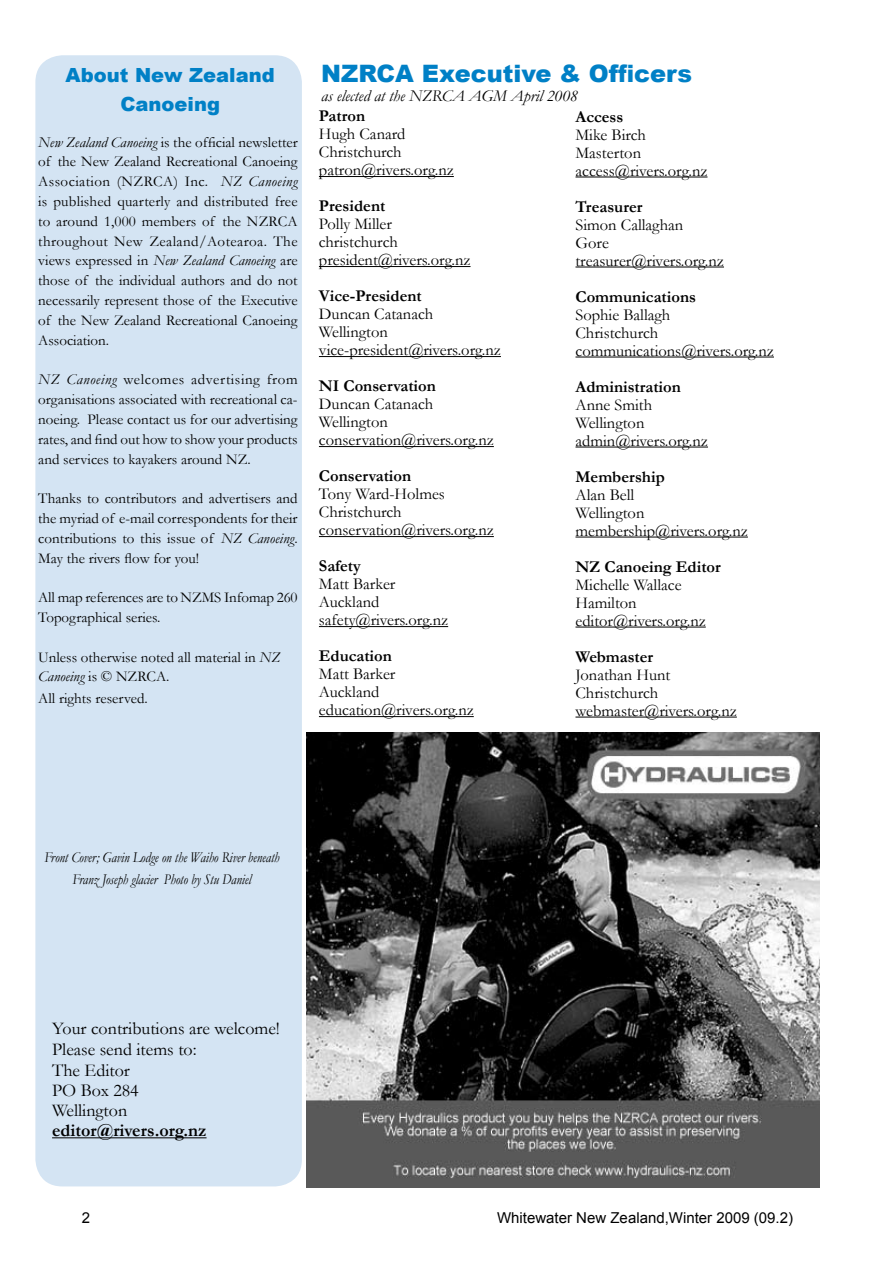
<style>
.page{position:relative;width:893px;height:1263px;background:#fff}
.page>*{position:absolute;margin:0;border:0;box-sizing:border-box;transform-origin:0 0}
.t1{font:900 24px "Arial";color:#0080c6}
.t2{font:900 19.5px/28.5px "Arial";color:#0080c6;text-align:center}
.t3{font:18px/20.5px "Garamond";color:#000}
.t4{font:700 18px "Garamond";color:#000}
.t5{font:16.5px/18px "Garamond";color:#000}
.t6{font:700 16.5px "Garamond";color:#000}
.t7{font:italic 16.5px "Garamond";color:#000}
.t8{font:15px/19.8px "Garamond";color:#000;text-align:justify}
.t9{font:italic 15px/21.6px "Garamond";color:#000;text-align:center;scale:.85 1}
.t10{font:15px "Arial";color:#000}
.s1{font-style:italic}
</style>
<div class="page">
<hr style="left:319px;top:176px;width:135px;height:1px;background:#000">
<hr style="left:319px;top:266px;width:151px;height:1px;background:#000">
<hr style="left:319px;top:356px;width:182px;height:1px;background:#000">
<hr style="left:319px;top:446px;width:175px;height:1px;background:#000">
<hr style="left:319px;top:536px;width:175px;height:1px;background:#000">
<hr style="left:319px;top:626px;width:129px;height:1px;background:#000">
<hr style="left:319px;top:716px;width:155px;height:1px;background:#000">
<div style="left:35px;top:55px;width:267px;height:1131px;background:#d4e4f3;border-radius:27px"></div>
<hr style="left:575px;top:177px;width:132px;height:1px;background:#000">
<hr style="left:575px;top:267px;width:149px;height:1px;background:#000">
<hr style="left:575px;top:357px;width:199px;height:1px;background:#000">
<hr style="left:575px;top:447px;width:133px;height:1px;background:#000">
<hr style="left:575px;top:537px;width:173px;height:1px;background:#000">
<hr style="left:575px;top:627px;width:131px;height:1px;background:#000">
<hr style="left:575px;top:717px;width:162px;height:1px;background:#000">
<hr style="left:52px;top:1137px;width:155px;height:1px;background:#000">
<img style="left:306px;top:732px;width:514px;height:455px">
<h2 class="t2" style="left:66px;top:60px;width:211px">About New Zealand<br>Canoeing</h2>
<p class="t8" style="left:38px;top:132px;width:261px"><span class="s1">New Zealand Canoeing</span> is the official newsletter of the New Zealand Recreational Canoeing Association (NZRCA) Inc. <span class="s1">NZ Canoeing </span>is published quarterly and distributed free to around 1,000 members of the NZRCA throughout New Zealand/Aotearoa. The views expressed in <span class="s1">New Zealand Canoeing</span> are those of the individual authors and do not necessarily represent those of the Executive of the New Zealand Recreational Canoeing Association.</p>
<p class="t8" style="left:38px;top:369px;width:261px"><span class="s1">NZ Canoeing</span> welcomes advertising from organisations associated with recreational ca&shy;noeing. Please contact us for our advertising rates, and find out how to show your products and services to kayakers around NZ.</p>
<p class="t8" style="left:38px;top:488px;width:261px">Thanks to contributors and advertisers and the myriad of e-mail correspondents for their contributions to this issue of <span class="s1">NZ Canoeing</span>.<br>May the rivers flow for you!</p>
<p class="t8" style="left:38px;top:587px;width:261px">All map references are to NZMS Infomap 260<br>Topographical series.</p>
<p class="t8" style="left:38px;top:646px;width:243px">Unless otherwise noted all material in <span class="s1">NZ<br>Canoeing</span> is © NZRCA.</p>
<p class="t8" style="left:38px;top:688px;width:111px">All rights reserved.</p>
<h1 class="t1" style="left:321px;top:56px;width:373px">NZRCA Executive &amp; Officers</h1>
<p class="t7" style="left:321px;top:84px;width:258px">as elected at the NZRCA AGM April 2008</p>
<p class="t6" style="left:575px;top:105px;width:49px">Access</p>
<p class="t5" style="left:575px;top:125px;width:133px">Mike Birch<br>Masterton access@rivers.org.nz</p>
<p class="t6" style="left:575px;top:195px;width:69px">Treasurer</p>
<p class="t5" style="left:575px;top:215px;width:150px">Simon Callaghan<br>Gore treasurer@rivers.org.nz</p>
<p class="t6" style="left:575px;top:285px;width:122px">Communications</p>
<p class="t5" style="left:575px;top:305px;width:200px">Sophie Ballagh<br>Christchurch communications@rivers.org.nz</p>
<p class="t6" style="left:575px;top:375px;width:107px">Administration</p>
<p class="t5" style="left:575px;top:395px;width:134px">Anne Smith<br>Wellington admin@rivers.org.nz</p>
<p class="t6" style="left:575px;top:465px;width:91px">Membership</p>
<p class="t5" style="left:575px;top:485px;width:174px">Alan Bell<br>Wellington membership@rivers.org.nz</p>
<p class="t6" style="left:575px;top:555px;width:147px">NZ Canoeing Editor</p>
<p class="t5" style="left:575px;top:575px;width:132px">Michelle Wallace<br>Hamilton editor@rivers.org.nz</p>
<p class="t6" style="left:575px;top:645px;width:79px">Webmaster</p>
<p class="t5" style="left:575px;top:665px;width:163px">Jonathan Hunt<br>Christchurch webmaster@rivers.org.nz</p>
<p class="t6" style="left:319px;top:105px;width:48px">Patron</p>
<p class="t5" style="left:319px;top:125px;width:136px">Hugh Canard<br>Christchurch patron@rivers.org.nz</p>
<p class="t6" style="left:319px;top:195px;width:68px">President</p>
<p class="t5" style="left:319px;top:215px;width:153px">Polly Miller christchurch president@rivers.org.nz</p>
<p class="t6" style="left:319px;top:285px;width:104px">Vice-President</p>
<p class="t5" style="left:319px;top:305px;width:183px">Duncan Catanach<br>Wellington vice-president@rivers.org.nz</p>
<p class="t6" style="left:319px;top:375px;width:118px">NI Conservation</p>
<p class="t5" style="left:319px;top:395px;width:176px">Duncan Catanach<br>Wellington conservation@rivers.org.nz</p>
<p class="t6" style="left:319px;top:465px;width:94px">Conservation</p>
<p class="t5" style="left:319px;top:485px;width:176px">Tony Ward-Holmes<br>Christchurch conservation@rivers.org.nz</p>
<p class="t6" style="left:319px;top:555px;width:43px">Safety</p>
<p class="t5" style="left:319px;top:575px;width:131px">Matt Barker<br>Auckland safety@rivers.org.nz</p>
<p class="t6" style="left:319px;top:645px;width:75px">Education</p>
<p class="t5" style="left:319px;top:665px;width:156px">Matt Barker<br>Auckland education@rivers.org.nz</p>
<p class="t9" style="left:44px;top:846px;width:278px">Front Cover; Gavin Lodge on the Waiho River beneath<br>Franz Joseph glacier Photo by Stu Daniel</p>
<p class="t3" style="left:52px;top:1017px;width:229px">Your contributions are welcome!<br>Please send items to:<br>The Editor<br>PO Box 284<br>Wellington</p>
<p class="t4" style="left:52px;top:1118px;width:156px">editor@rivers.org.nz</p>
<p class="t10" style="left:497px;top:1208px;width:297px">Whitewater New Zealand,Winter 2009 (09.2)</p>
</div>
